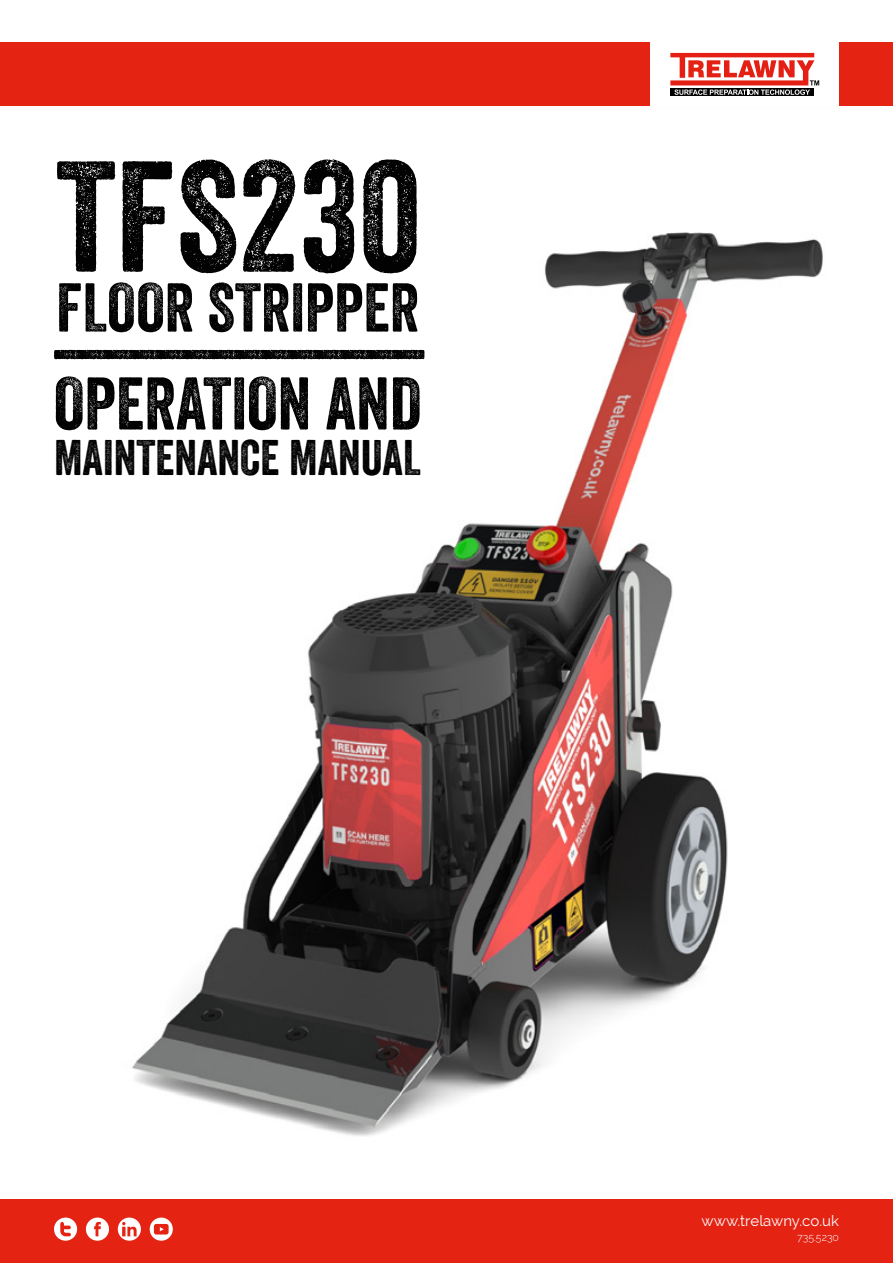
<style>
.page{position:relative;width:893px;height:1263px;background:#fff}
.page>*{position:absolute;margin:0;border:0;box-sizing:border-box;transform-origin:0 0}
.t1{font:152.25px "Veneer";color:#020203}
.t2{font:72px "Veneer";color:#020203}
.t3{font:66.75px "Veneer";color:#020203}
.t4{font:48.45px "Veneer";color:#020203}
.t5{font:15px "Raleway";color:#fff}
.t6{font:300 10.5px "Raleway";color:#fff}
</style>
<div class="page">
<img style="left:55px;top:232px;width:768px;height:904px">
<div style="left:0;top:43px;width:893px;height:63px;background:#e42313"></div>
<div style="left:0;top:1199px;width:893px;height:64px;background:#e42313"></div>
<svg style="left:54px;top:1217px;width:23px;height:24px"></svg>
<svg style="left:86px;top:1217px;width:23px;height:24px"></svg>
<svg style="left:118px;top:1217px;width:23px;height:24px"></svg>
<svg style="left:150px;top:1217px;width:23px;height:24px"></svg>
<div style="left:651px;top:43px;width:188px;height:63px;background:#fff"></div>
<svg style="left:670px;top:53px;width:149px;height:43px"></svg>
<svg style="left:54px;top:350px;width:370px;height:9px;background:#111112"></svg>
<h1 class="t1" style="left:56px;top:124px;width:366px">TFS230</h1>
<h3 class="t3" style="left:56px;top:267px;width:364px">FLOOR STRIPPER</h3>
<h2 class="t2" style="left:54px;top:360px;width:369px">OPERATION AND</h2>
<h3 class="t4" style="left:54px;top:428px;width:369px">MAINTENANCE MANUAL</h3>
<p class="t5" style="left:701px;top:1212px;width:139px">www.trelawny.co.uk</p>
<p class="t6" style="left:797px;top:1228px;width:43px">735.5230</p>
</div>
